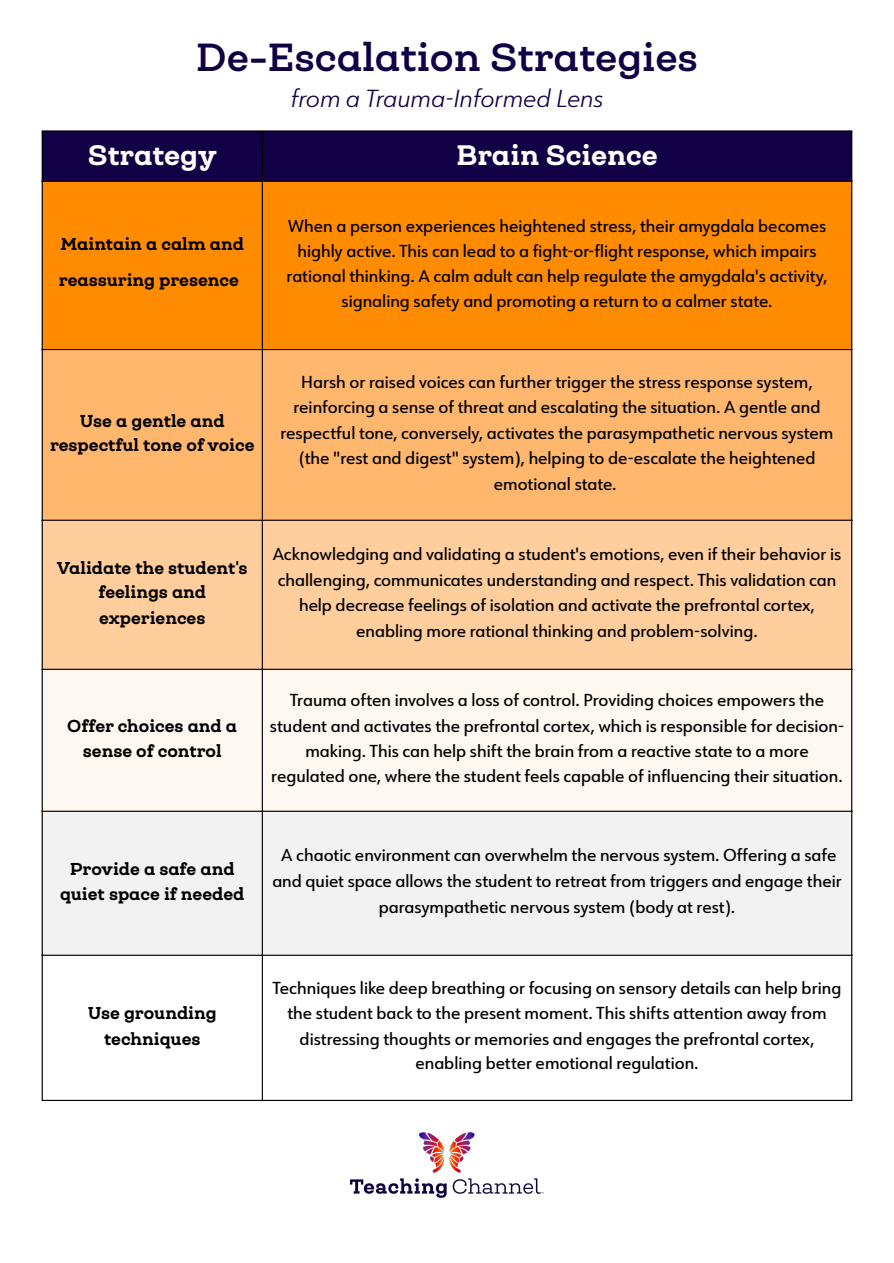
<style>
.page{position:relative;width:894px;height:1263px;background:#fff}
.page>*{position:absolute;margin:0;border:0;box-sizing:border-box;transform-origin:0 0}
.t1{font:700 37.5px "Queulat";color:#110045}
.t2{font:900 27px "Queulat";color:#fff}
.t3{font:italic 300 24px "URW Form";color:#110045}
.t4{font:500 16.5px/25.5px "URW Form";color:#000;text-align:center}
.t5{font:900 16.5px/24.8px "Queulat";color:#000;text-align:center}
</style>
<div class="page">
<div style="left:43px;top:132px;width:807px;height:49px;background:#110045"></div>
<div style="left:43px;top:182px;width:807px;height:167px;background:#ff8c00"></div>
<div style="left:43px;top:350px;width:807px;height:170px;background:#ffb76e"></div>
<div style="left:43px;top:521px;width:807px;height:148px;background:#ffce9c"></div>
<div style="left:43px;top:670px;width:807px;height:141px;background:#fff8f0"></div>
<div style="left:43px;top:812px;width:807px;height:143px;background:#f2f2f2"></div>
<svg style="left:43px;top:956px;width:807px;height:144px"></svg>
<hr style="left:42px;top:132px;width:1px;height:968px;background:#000">
<hr style="left:262px;top:132px;width:1px;height:968px;background:#000">
<hr style="left:850px;top:132px;width:2px;height:968px;background:#000">
<hr style="left:42px;top:130px;width:810px;height:2px;background:#000">
<hr style="left:42px;top:181px;width:810px;height:1px;background:#000">
<hr style="left:42px;top:349px;width:810px;height:1px;background:#000">
<hr style="left:42px;top:520px;width:810px;height:1px;background:#000">
<hr style="left:42px;top:669px;width:810px;height:1px;background:#000">
<hr style="left:42px;top:811px;width:810px;height:1px;background:#000">
<hr style="left:42px;top:955px;width:810px;height:1px;background:#000">
<hr style="left:42px;top:1100px;width:810px;height:1px;background:#000">
<img style="left:350px;top:1132px;width:194px;height:66px">
<h1 class="t1" style="left:196px;top:34px;width:503px">De-Escalation Strategies</h1>
<p class="t3" style="left:290px;top:89px;width:314px">from a Trauma-Informed Lens</p>
<p class="t2" style="left:88px;top:139px;width:130px">Strategy</p>
<p class="t2" style="left:456px;top:139px;width:203px">Brain Science</p>
<p class="t5" style="left:59px;top:226px;width:186px;line-height:36px;text-align:left">Maintain a calm and reassuring presence</p>
<p class="t4" style="left:286px;top:216px;width:542px;line-height:24.8px">When a person experiences heightened stress, their amygdala becomes highly active. This can lead to a fight-or-flight response, which impairs rational thinking. A calm adult can help regulate the amygdala's activity, signaling safety and promoting a return to a calmer state.</p>
<p class="t5" style="left:50px;top:408px;width:206px">Use a gentle and respectful tone of voice</p>
<p class="t4" style="left:280px;top:372px;width:554px">Harsh or raised voices can further trigger the stress response system, reinforcing a sense of threat and escalating the situation. A gentle and respectful tone, conversely, activates the parasympathetic nervous system (the "rest and digest" system), helping to de-escalate the heightened emotional state.</p>
<p class="t5" style="left:57px;top:555px;width:192px;line-height:25.3px">Validate the student's feelings and experiences</p>
<p class="t5" style="left:67px;top:713px;width:171px">Offer choices and a sense of control</p>
<p class="t4" style="left:272px;top:543px;width:570px">Acknowledging and validating a student's emotions, even if their behavior is challenging, communicates understanding and respect. This validation can help decrease feelings of isolation and activate the prefrontal cortex, enabling more rational thinking and problem-solving.</p>
<p class="t4" style="left:270px;top:689px;width:575px">Trauma often involves a loss of control. Providing choices empowers the student and activates the prefrontal cortex, which is responsible for decision&shy;making. This can help shift the brain from a reactive state to a more regulated one, where the student feels capable of influencing their situation.</p>
<p class="t5" style="left:60px;top:856px;width:186px">Provide a safe and quiet space if needed</p>
<p class="t4" style="left:272px;top:844px;width:570px">A chaotic environment can overwhelm the nervous system. Offering a safe and quiet space allows the student to retreat from triggers and engage their parasympathetic nervous system (body at rest).</p>
<p class="t5" style="left:88px;top:1000px;width:130px;line-height:25.8px">Use grounding techniques</p>
<p class="t4" style="left:273px;top:977px;width:570px">Techniques like deep breathing or focusing on sensory details can help bring the student back to the present moment. This shifts attention away from distressing thoughts or memories and engages the prefrontal cortex, enabling better emotional regulation.</p>
</div>
